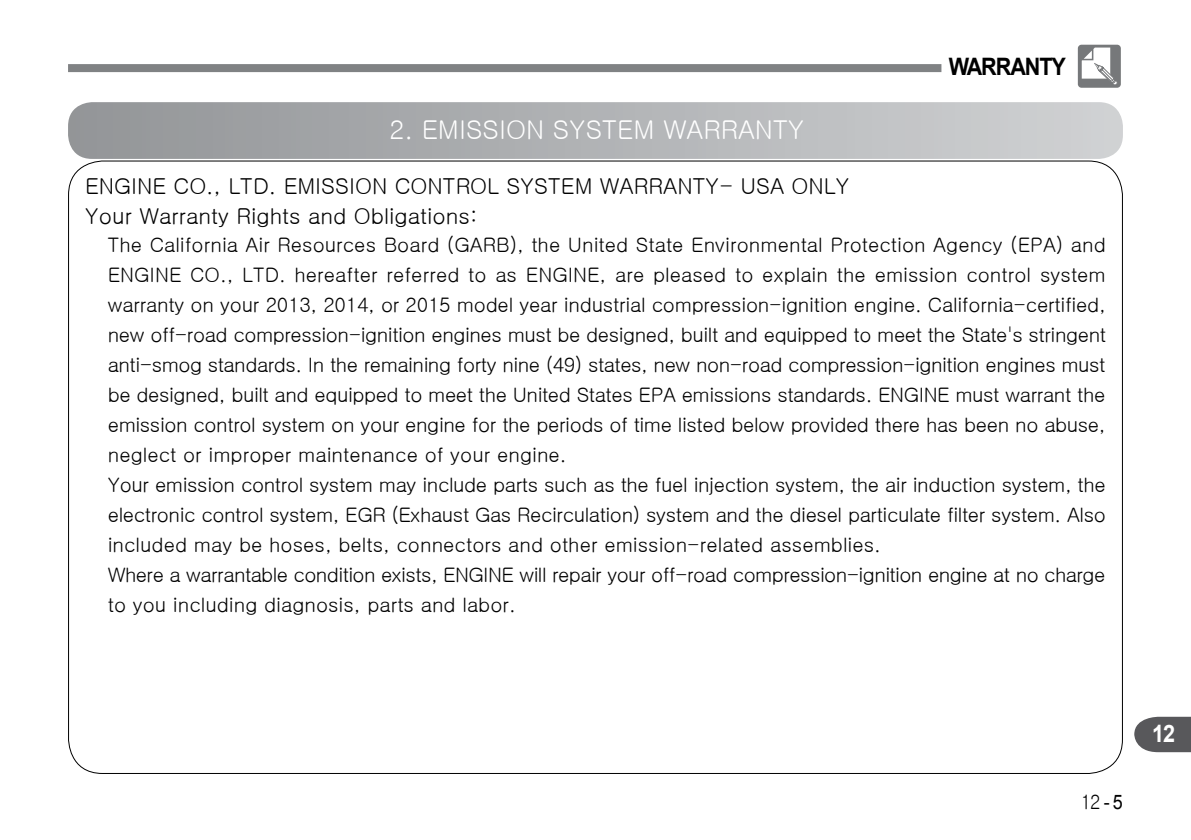
<style>
.page{position:relative;width:1191px;height:840px;background:#fff}
.page>*{position:absolute;margin:0;border:0;box-sizing:border-box;transform-origin:0 0}
.t1{font:26px "Gulim";color:#fff}
.t2{font:700 24px "Arial";letter-spacing:-.05em;color:#000;scale:.9 1}
.t3{font:700 24px "Arial";color:#fff;scale:.9 1}
.t4{font:22px/30px "Gulim";color:#000}
.t5{font:20px/30px "Gulim";letter-spacing:-.02em;color:#000}
.t6{font:20px "Gulim";letter-spacing:-.02em;color:#000;scale:.9 1}
.s1{font-family:"Arial"}
</style>
<div class="page">
<div style="left:68px;top:64px;width:873px;height:8px;background:#808284"></div>
<div style="left:1077px;top:45px;width:43px;height:43px;background:#76787a;border-radius:4px"></div>
<svg style="left:1081px;top:48px;width:36px;height:37px"></svg>
<svg style="left:1134px;top:716px;width:57px;height:35px"></svg>
<div style="left:68px;top:102px;width:1055px;height:57px;background:linear-gradient(to right,#929597,#d0d2d4);border-radius:24px"></div>
<p class="t2" style="left:948px;top:51px;width:132px">WARRANTY</p>
<h1 class="t1" style="left:389px;top:116px;width:416px">2. EMISSION SYSTEM WARRANTY</h1>
<p class="t4" style="left:85px;top:171px;width:766px">ENGINE CO., LTD. EMISSION CONTROL SYSTEM WARRANTY- USA ONLY<br>Your Warranty Rights and Obligations:</p>
<p class="t5" style="left:108px;top:229px;width:999px">The California Air Resources Board (GARB), the United State Environmental Protection Agency (EPA) and ENGINE CO., LTD. hereafter referred to as ENGINE, are pleased to explain the emission control system warranty on your 2013, 2014, or 2015 model year industrial compression-ignition engine. California-certified, new off-road compression-ignition engines must be designed, built and equipped to meet the State's stringent anti-smog standards. In the remaining forty nine (49) states, new non-road compression-ignition engines must be designed, built and equipped to meet the United States EPA emissions standards. ENGINE must warrant the emission control system on your engine for the periods of time listed below provided there has been no abuse, neglect or improper maintenance of your engine.<br>Your emission control system may include parts such as the fuel injection system, the air induction system, the electronic control system, EGR (Exhaust Gas Recirculation) system and the diesel particulate filter system. Also included may be hoses, belts, connectors and other emission-related assemblies.<br>Where a warrantable condition exists, ENGINE will repair your off-road compression-ignition engine at no charge to you including diagnosis, parts and labor.</p>
<p class="t6" style="left:1080px;top:791px;width:34px">12 <span class="s1">-</span></p>
<p class="t3" style="left:1152px;top:717px;width:27px">12</p>
</div>
